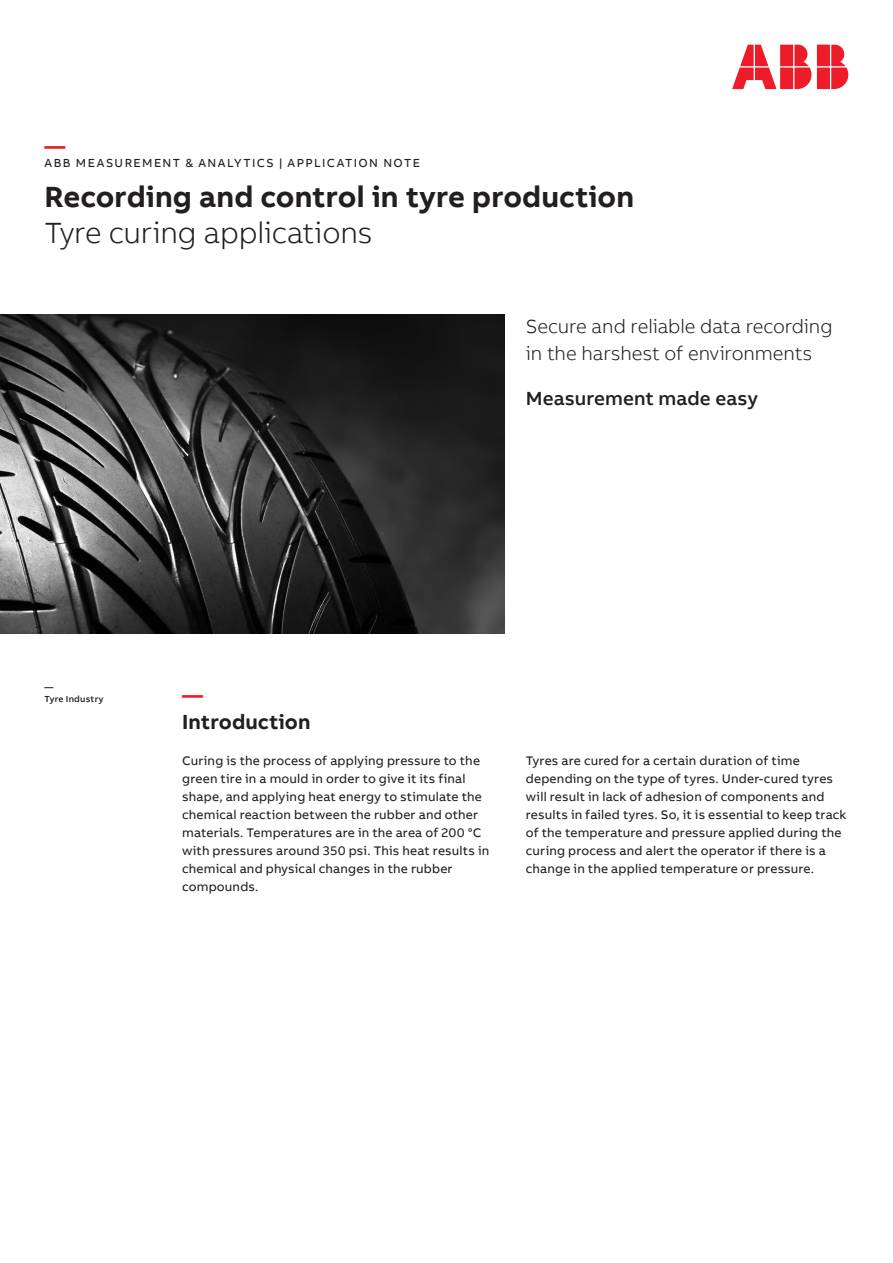
<style>
.page{position:relative;width:893px;height:1263px;background:#fff}
.page>*{position:absolute;margin:0;border:0;box-sizing:border-box;transform-origin:0 0}
.Headline_M_20pt_24pt{font:700 30px "AB Bvoice";color:#231f20}
.Subheadline_M_20pt_2{font:300 30px "AB Bvoice";letter-spacing:-.005em;color:#231f20}
.Heading_Lvl_1_Bold_1{font:700 21px "AB Bvoice";letter-spacing:.005em;color:#231f20}
.Headline_M_20pt_24pt-2{font:700 21px "AB Bvoice";color:#ee1c28}
.Body_text_8_5pt_12pt{font:700 21px "AB Bvoice";color:#ee1c28}
.Lead_Light_13pt_18pt{font:300 19.5px/27px "AB Bvoice";letter-spacing:-.005em;color:#231f20}
.MME_13pt_12pt{font:500 19.5px "AB Bvoice";color:#231f20}
.Body_text_8_5pt_12pt-2{font:12.75px/18px "AB Bvoice";letter-spacing:.015em;color:#231f20}
.Category_M_8pt_9_6pt{font:12px "AB Bvoice";letter-spacing:.12em;color:#231f20}
.Caption_6pt_8pt{font:500 9px "AB Bvoice";letter-spacing:.03em;color:#231f20}
</style>
<div class="page">
<img style="left:0;top:315px;width:505px;height:319px">
<svg style="left:732px;top:45px;width:116px;height:44px"></svg>
<p class="Headline_M_20pt_24pt-2" style="left:45px;top:132px;width:22px">—</p>
<p class="Category_M_8pt_9_6pt" style="left:45px;top:156px;width:377px">ABB MEASUREMENT &amp; ANALYTICS | APPLICATION NOTE</p>
<p class="Headline_M_20pt_24pt" style="left:45px;top:177px;width:591px">Recording and control in tyre production</p>
<p class="Subheadline_M_20pt_2" style="left:45px;top:215px;width:330px">Tyre curing applications</p>
<p class="Lead_Light_13pt_18pt" style="left:526px;top:313px;width:308px">Secure and reliable data recording in the harshest of environments</p>
<p class="MME_13pt_12pt" style="left:526px;top:386px;width:234px">Measurement made easy</p>
<p class="Caption_6pt_8pt" style="left:45px;top:681px;width:10px">—</p>
<p class="Caption_6pt_8pt" style="left:45px;top:693px;width:60px">Tyre Industry</p>
<p class="Body_text_8_5pt_12pt" style="left:182px;top:681px;width:22px">—</p>
<p class="Heading_Lvl_1_Bold_1" style="left:182px;top:708px;width:130px">Introduction</p>
<p class="Body_text_8_5pt_12pt-2" style="left:182px;top:751px;width:309px">Curing is the process of applying pressure to the green tire in a mould in order to give it its final shape, and applying heat energy to stimulate the chemical reaction between the rubber and other materials. Temperatures are in the area of 200 °C with pressures around 350 psi. This heat results in chemical and physical changes in the rubber compounds.</p>
<p class="Body_text_8_5pt_12pt-2" style="left:526px;top:751px;width:322px">Tyres are cured for a certain duration of time depending on the type of tyres. Under-cured tyres will result in lack of adhesion of components and results in failed tyres. So, it is essential to keep track of the temperature and pressure applied during the curing process and alert the operator if there is a change in the applied temperature or pressure.</p>
</div>
